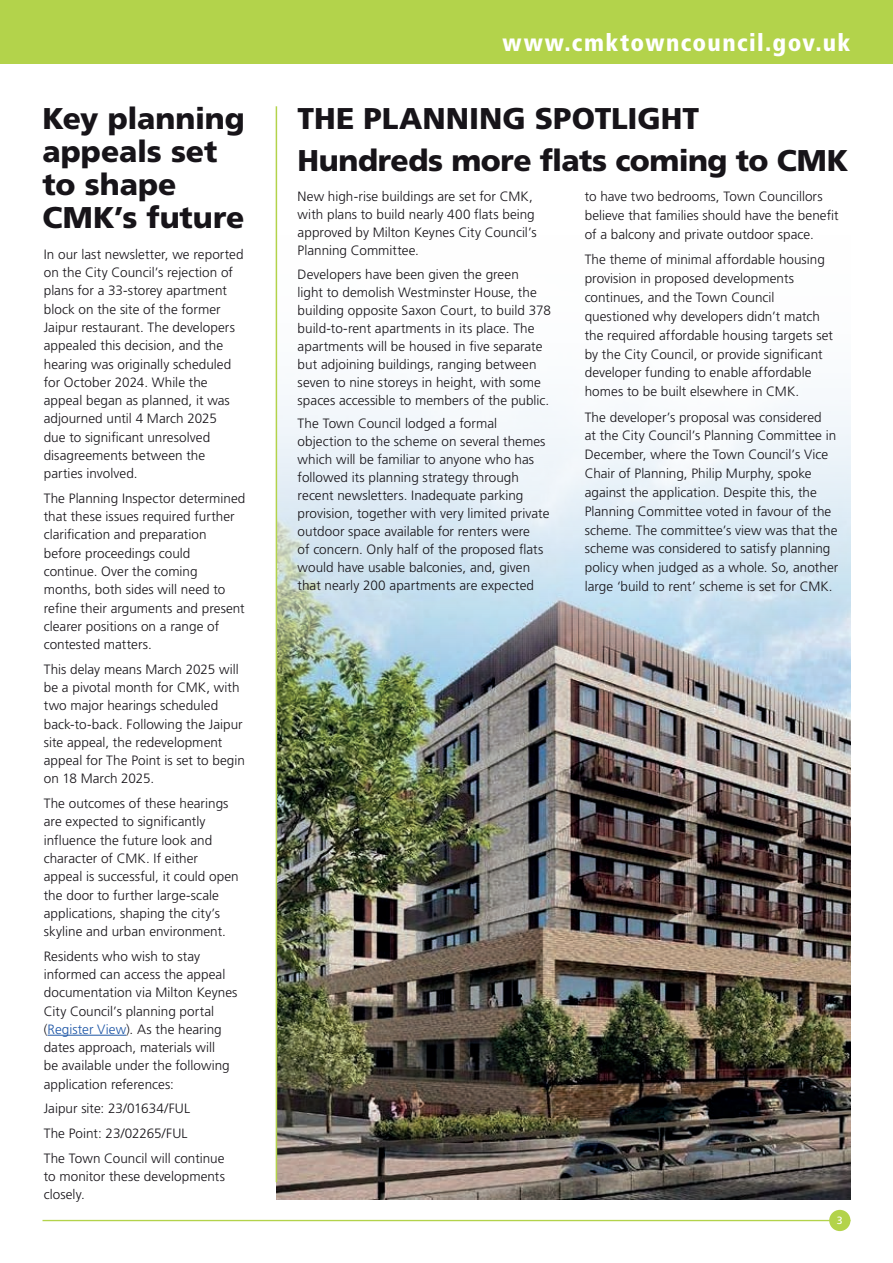
<style>
.page{position:relative;width:893px;height:1263px;background:#fff}
.page>*{position:absolute;margin:0;border:0;box-sizing:border-box;transform-origin:0 0}
.Big_heading{font:900 30px/33px "Frutiger LT Pro";letter-spacing:-.005em;color:#171419}
.t1{font:900 condensed 24px "Frutiger LT Pro";letter-spacing:.055em;color:#fff}
.Body_text{font:300 13.5px/18.3px "Frutiger LT Pro";letter-spacing:.005em;color:#171419}
.Small_heading{font:10.5px "Frutiger LT Pro";color:#fff}
.s1{color:#1e56a6}
</style>
<div class="page">
<hr style="left:43px;top:1220px;width:807px;height:1px;background:#b3d34b">
<div style="left:829px;top:1210px;width:21px;height:21px;background:#b3d34b;border-radius:50%"></div>
<div style="left:0;top:0;width:893px;height:64px;background:#b3d34b"></div>
<img style="left:276px;top:676px;width:574px;height:523px">
<svg style="left:277px;top:106px;width:574px;height:570px"></svg>
<hr style="left:48px;top:1035px;width:78px;height:1px;background:#1e56a6">
<hr style="left:276px;top:106px;width:1px;height:1076px;background:#b3d34b">
<p class="Big_heading" style="left:43px;top:102px;width:204px">Key planning appeals set to shape<br>CMK’s future</p>
<p class="Body_text" style="left:44px;top:245px;width:201px">In our last newsletter, we reported on the City Council’s rejection of plans for a 33-storey apartment block on the site of the former<br>Jaipur restaurant. The developers appealed this decision, and the hearing was originally scheduled for October 2024. While the appeal began as planned, it was adjourned until 4 March 2025<br>due to significant unresolved disagreements between the parties involved.</p>
<p class="Body_text" style="left:44px;top:489px;width:203px">The Planning Inspector determined that these issues required further clarification and preparation before proceedings could continue. Over the coming months, both sides will need to refine their arguments and present clearer positions on a range of contested matters.</p>
<p class="Body_text" style="left:44px;top:660px;width:203px">This delay means March 2025 will be a pivotal month for CMK, with two major hearings scheduled back-to-back. Following the Jaipur site appeal, the redevelopment appeal for The Point is set to begin on 18 March 2025.</p>
<p class="Body_text" style="left:44px;top:794px;width:196px">The outcomes of these hearings are expected to significantly influence the future look and character of CMK. If either appeal is successful, it could open the door to further large-scale applications, shaping the city’s skyline and urban environment.</p>
<p class="Body_text" style="left:44px;top:947px;width:195px">Residents who wish to stay informed can access the appeal documentation via Milton Keynes<br>City Council’s planning portal (<span class="s1">Register View</span>). As the hearing dates approach, materials will<br>be available under the following application references:</p>
<p class="Body_text" style="left:44px;top:1099px;width:148px">Jaipur site: 23/01634/FUL</p>
<p class="Body_text" style="left:44px;top:1124px;width:145px">The Point: 23/02265/FUL</p>
<p class="Body_text" style="left:44px;top:1149px;width:183px;text-align:justify">The Town Council will continue to monitor these developments closely.</p>
<p class="t1" style="left:502px;top:28px;width:349px">www.cmktowncouncil.gov.uk</p>
<p class="Big_heading" style="left:298px;top:102px;width:403px">THE PLANNING SPOTLIGHT</p>
<p class="Big_heading" style="left:298px;top:144px;width:552px">Hundreds more flats coming to CMK</p>
<p class="Body_text" style="left:585px;top:187px;width:256px;line-height:18.9px">to have two bedrooms, Town Councillors believe that families should have the benefit of a balcony and private outdoor space.</p>
<p class="Body_text" style="left:585px;top:250px;width:250px;line-height:18.9px">The theme of minimal affordable housing provision in proposed developments continues, and the Town Council questioned why developers didn’t match the required affordable housing targets set by the City Council, or provide significant developer funding to enable affordable homes to be built elsewhere in CMK.</p>
<p class="Body_text" style="left:585px;top:407px;width:255px;line-height:18.9px">The developer’s proposal was considered<br>at the City Council’s Planning Committee in December, where the Town Council’s Vice Chair of Planning, Philip Murphy, spoke against the application. Despite this, the Planning Committee voted in favour of the scheme. The committee’s view was that the scheme was considered to satisfy planning policy when judged as a whole. So, another large ‘build to rent’ scheme is set for CMK.</p>
<p class="Body_text" style="left:298px;top:188px;width:240px">New high-rise buildings are set for CMK, with plans to build nearly 400 flats being approved by Milton Keynes City Council’s Planning Committee.</p>
<p class="Body_text" style="left:298px;top:265px;width:255px">Developers have been given the green<br>light to demolish Westminster House, the building opposite Saxon Court, to build 378 build-to-rent apartments in its place. The apartments will be housed in five separate but adjoining buildings, ranging between seven to nine storeys in height, with some spaces accessible to members of the public.</p>
<p class="Body_text" style="left:298px;top:415px;width:253px">The Town Council lodged a formal objection to the scheme on several themes which will be familiar to anyone who has followed its planning strategy through recent newsletters. Inadequate parking provision, together with very limited private outdoor space available for renters were<br>of concern. Only half of the proposed flats would have usable balconies, and, given that nearly 200 apartments are expected</p>
<p class="Small_heading" style="left:837px;top:1214px;width:7px">3</p>
</div>
